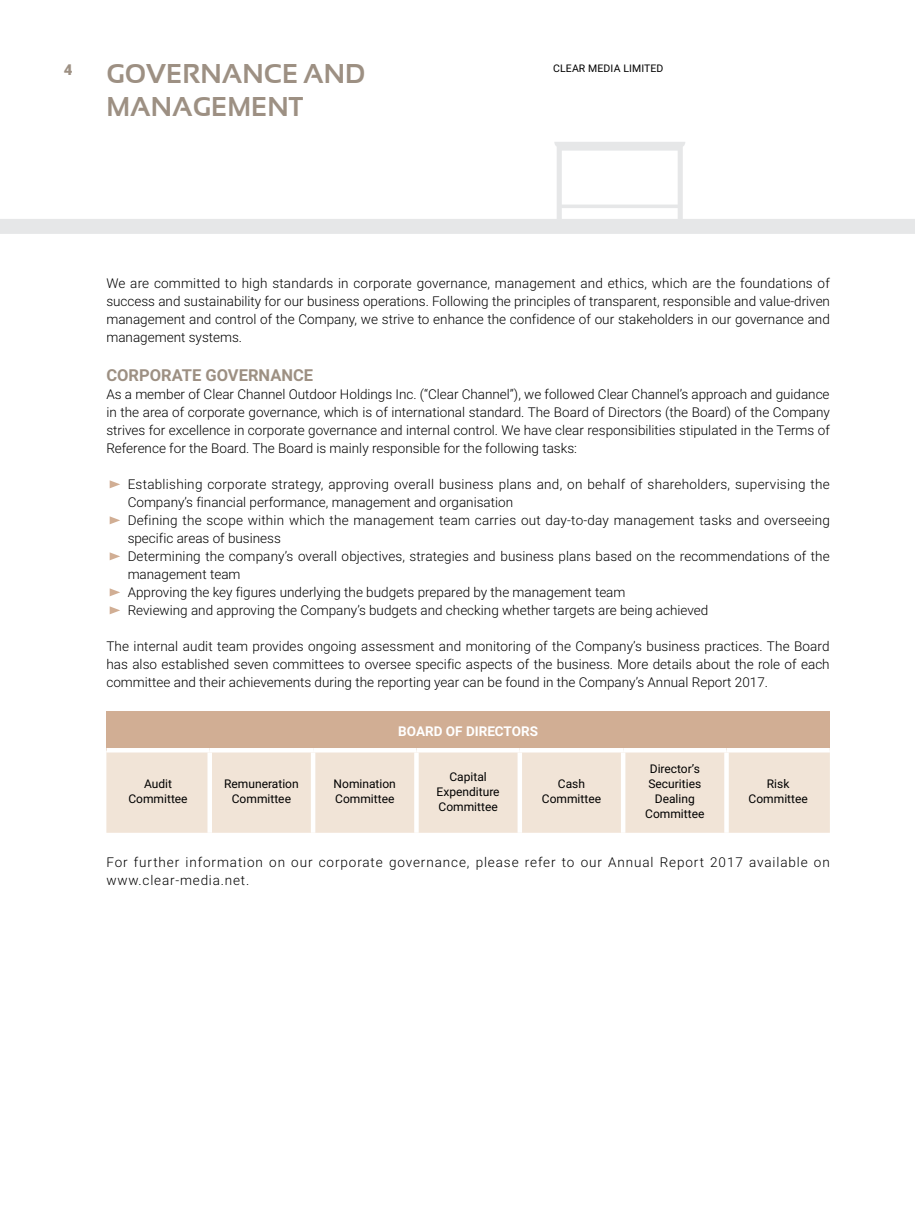
<style>
.page{position:relative;width:915px;height:1212px;background:#fff}
.page>*{position:absolute;margin:0;border:0;box-sizing:border-box;transform-origin:0 0}
.t1{font:700 27px/32.4px "Sansation";color:#9d9083}
.t2{font:700 16.5px "Roboto";color:#9d9083}
.t3{font:900 15px "Roboto";color:#9d9083}
.t4{font:300 13.5px/18px "Roboto";color:#000;text-align:justify}
.t5{font:300 13.5px/18px "Roboto";letter-spacing:.065em;color:#000}
.t6{font:700 13.5px "Roboto";color:#fff}
.t7{font:12px/15px "Roboto";color:#000;text-align:center}
.t8{font:10.5px "Roboto";letter-spacing:.01em;color:#000}
</style>
<div class="page">
<div style="left:0;top:219px;width:914px;height:15px;background:#e6e7e8"></div>
<svg style="left:554px;top:142px;width:131px;height:77px"></svg>
<svg style="left:110px;top:480px;width:10px;height:8px"></svg>
<svg style="left:110px;top:516px;width:10px;height:8px"></svg>
<svg style="left:110px;top:552px;width:10px;height:8px"></svg>
<svg style="left:110px;top:588px;width:10px;height:8px"></svg>
<svg style="left:110px;top:606px;width:10px;height:8px"></svg>
<div style="left:106px;top:711px;width:723px;height:39px;background:#d1ae94"></div>
<div style="left:106px;top:752px;width:723px;height:81px;background:#f1e4d7"></div>
<hr style="left:106px;top:748px;width:104px;height:4px;background:#fff">
<hr style="left:210px;top:748px;width:103px;height:4px;background:#fff">
<div style="left:207px;top:752px;width:5px;height:81px;background:#fff"></div>
<hr style="left:313px;top:748px;width:103px;height:4px;background:#fff">
<hr style="left:311px;top:752px;width:4px;height:81px;background:#fff">
<hr style="left:416px;top:748px;width:103px;height:4px;background:#fff">
<hr style="left:414px;top:752px;width:4px;height:81px;background:#fff">
<hr style="left:519px;top:748px;width:104px;height:4px;background:#fff">
<div style="left:517px;top:752px;width:5px;height:81px;background:#fff"></div>
<hr style="left:623px;top:748px;width:103px;height:4px;background:#fff">
<div style="left:620px;top:752px;width:5px;height:81px;background:#fff"></div>
<hr style="left:726px;top:748px;width:103px;height:4px;background:#fff">
<hr style="left:724px;top:752px;width:4px;height:81px;background:#fff">
<p class="t3" style="left:64px;top:59px;width:10px">4</p>
<p class="t8" style="left:553px;top:61px;width:112px">CLEAR MEDIA LIMITED</p>
<h1 class="t1" style="left:106px;top:58px;width:260px">GOVERNANCE AND<br>MANAGEMENT</h1>
<p class="t4" style="left:106px;top:274px;width:725px">We are committed to high standards in corporate governance, management and ethics, which are the foundations of success and sustainability for our business operations. Following the principles of transparent, responsible and value-driven management and control of the Company, we strive to enhance the confidence of our stakeholders in our governance and management systems.</p>
<p class="t2" style="left:106px;top:363px;width:208px">CORPORATE GOVERNANCE</p>
<p class="t4" style="left:106px;top:385px;width:724px">As a member of Clear Channel Outdoor Holdings Inc. (“Clear Channel”), we followed Clear Channel’s approach and guidance in the area of corporate governance, which is of international standard. The Board of Directors (the Board) of the Company strives for excellence in corporate governance and internal control. We have clear responsibilities stipulated in the Terms of Reference for the Board. The Board is mainly responsible for the following tasks:</p>
<p class="t4" style="left:128px;top:475px;width:703px;text-align:left">Establishing corporate strategy, approving overall business plans and, on behalf of shareholders, supervising the Company’s financial performance, management and organisation<br>Defining the scope within which the management team carries out day-to-day management tasks and overseeing specific areas of business<br>Determining the company’s overall objectives, strategies and business plans based on the recommendations of the management team<br>Approving the key figures underlying the budgets prepared by the management team<br>Reviewing and approving the Company’s budgets and checking whether targets are being achieved</p>
<p class="t4" style="left:106px;top:637px;width:724px">The internal audit team provides ongoing assessment and monitoring of the Company’s business practices. The Board has also established seven committees to oversee specific aspects of the business. More details about the role of each committee and their achievements during the reporting year can be found in the Company’s Annual Report 2017.</p>
<p class="t6" style="left:398px;top:721px;width:141px">BOARD OF DIRECTORS</p>
<p class="t7" style="left:128px;top:776px;width:61px">Audit<br>Committee</p>
<p class="t7" style="left:224px;top:776px;width:76px">Remuneration<br>Committee</p>
<p class="t7" style="left:333px;top:776px;width:64px;text-align:left">Nomination<br>Committee</p>
<p class="t7" style="left:436px;top:768px;width:65px">Capital<br>Expenditure<br>Committee</p>
<p class="t7" style="left:541px;top:776px;width:61px">Cash<br>Committee</p>
<p class="t7" style="left:645px;top:761px;width:61px">Director’s<br>Securities<br>Dealing<br>Committee</p>
<p class="t7" style="left:748px;top:776px;width:61px">Risk<br>Committee</p>
<p class="t5" style="left:106px;top:852px;width:724px">For further information on our corporate governance, please refer to our Annual Report 2017 available on www.clear-media.net.</p>
</div>
